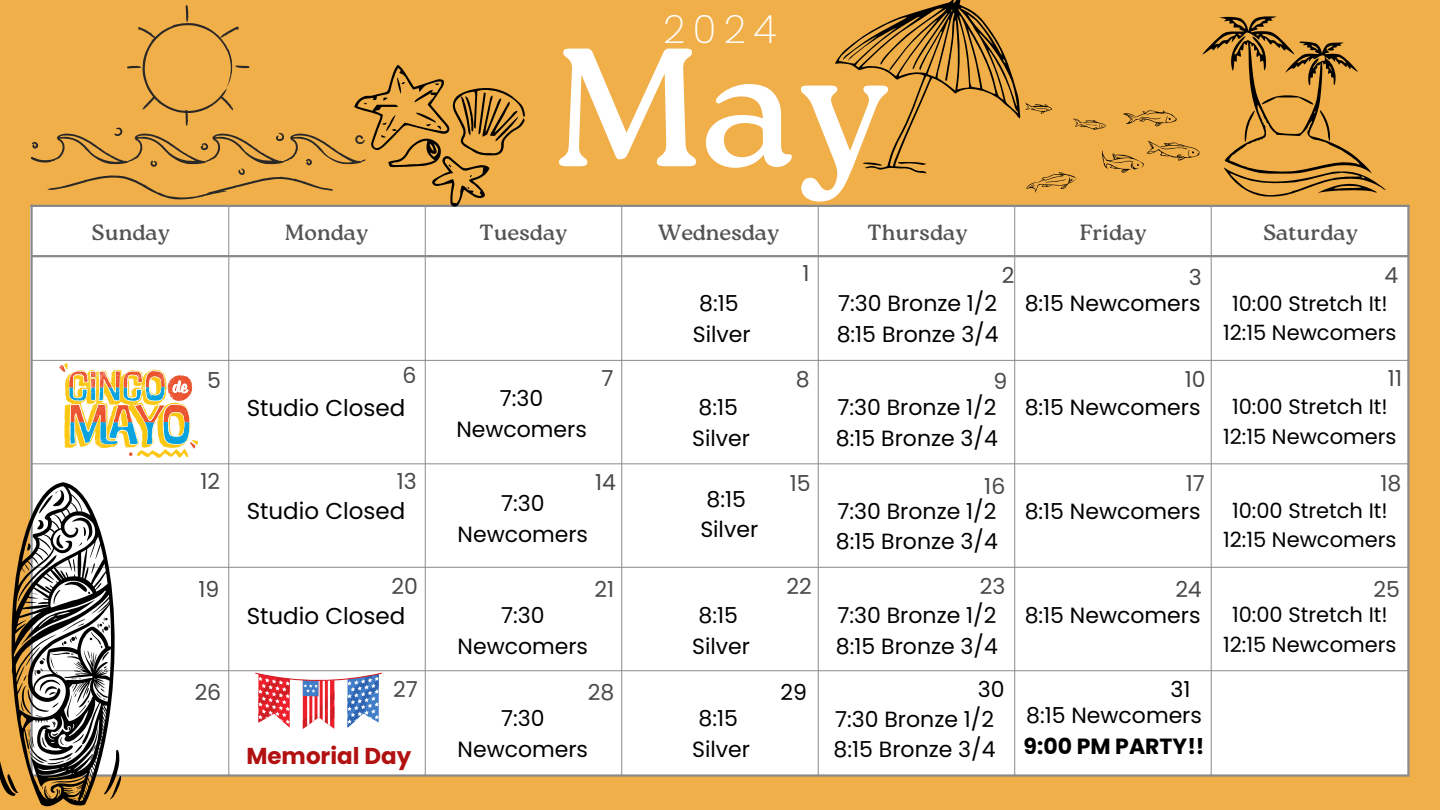
<style>
.page{position:relative;width:1440px;height:810px;background:#f1af4a}
.page>*{position:absolute;margin:0;border:0;box-sizing:border-box;transform-origin:0 0}
.t1{font:168.2px "Roca Two";color:#fff}
.t2{font:200 39px "Poppins";color:#fff}
.t3{font:23px "Poppins";color:#000}
.t4{font:700 23px "Poppins";color:#b21111}
.t5{font:22px "Poppins";color:#000}
.t6{font:22px "Roca Two";color:#545454}
.t7{font:22px "Poppins";color:#494949}
.t8{font:700 22px "Poppins";color:#000}
.t9{font:21px "Poppins";color:#000}
</style>
<div class="page">
<div style="left:30px;top:207px;width:1379px;height:567px;background:#fff"></div>
<hr style="left:32px;top:360px;width:1376px;height:1px;background:#8b8a8a">
<hr style="left:32px;top:463px;width:1376px;height:1px;background:#8b8a8a">
<hr style="left:32px;top:567px;width:1376px;height:1px;background:#8b8a8a">
<hr style="left:32px;top:670px;width:1376px;height:1px;background:#8b8a8a">
<hr style="left:228px;top:207px;width:1px;height:570px;background:#8b8a8a">
<hr style="left:425px;top:207px;width:1px;height:570px;background:#8b8a8a">
<hr style="left:621px;top:207px;width:1px;height:570px;background:#8b8a8a">
<hr style="left:818px;top:207px;width:1px;height:570px;background:#8b8a8a">
<hr style="left:1014px;top:207px;width:1px;height:570px;background:#8b8a8a">
<hr style="left:1211px;top:207px;width:1px;height:570px;background:#8b8a8a">
<hr style="left:30px;top:205px;width:3px;height:572px;background:#8b8a8a">
<hr style="left:1407px;top:205px;width:3px;height:572px;background:#8b8a8a">
<hr style="left:32px;top:255px;width:1376px;height:2px;background:#8b8a8a">
<hr style="left:32px;top:774px;width:1376px;height:3px;background:#8b8a8a">
<hr style="left:30px;top:205px;width:1380px;height:2px;background:#8b8a8a">
<svg style="left:59px;top:363px;width:139px;height:95px"></svg>
<svg style="left:0;top:482px;width:121px;height:324px"></svg>
<svg style="left:354px;top:65px;width:171px;height:142px"></svg>
<svg style="left:31px;top:5px;width:334px;height:194px"></svg>
<svg style="left:835px;top:0;width:551px;height:197px"></svg>
<svg style="left:255px;top:673px;width:127px;height:56px"></svg>
<p class="t2" style="left:663px;top:2px;width:115px">2024</p>
<p class="t1" style="left:552px;top:10px;width:339px">May</p>
<p class="t6" style="left:92px;top:219px;width:80px">Sunday</p>
<p class="t6" style="left:285px;top:219px;width:85px">Monday</p>
<p class="t6" style="left:480px;top:219px;width:89px">Tuesday</p>
<p class="t6" style="left:658px;top:219px;width:123px">Wednesday</p>
<p class="t6" style="left:868px;top:219px;width:101px">Thursday</p>
<p class="t6" style="left:1080px;top:219px;width:68px">Friday</p>
<p class="t6" style="left:1263px;top:219px;width:97px">Saturday</p>
<p class="t7" style="left:803px;top:257px;width:9px">1</p>
<p class="t7" style="left:1002px;top:260px;width:14px">2</p>
<p class="t7" style="left:1189px;top:262px;width:14px">3</p>
<h2 class="t7" style="left:1384px;top:260px;width:15px">4</h2>
<p class="t5" style="left:699px;top:288px;width:41px">8:15</p>
<p class="t5" style="left:693px;top:319px;width:59px">Silver</p>
<p class="t5" style="left:838px;top:288px;width:160px">7:30 Bronze 1/2</p>
<p class="t5" style="left:837px;top:319px;width:163px">8:15 Bronze 3/4</p>
<p class="t5" style="left:1025px;top:288px;width:177px">8:15 Newcomers</p>
<p class="t9" style="left:1232px;top:289px;width:157px">10:00 Stretch It!</p>
<p class="t9" style="left:1223px;top:318px;width:175px">12:15 Newcomers</p>
<p class="t7" style="left:207px;top:365px;width:15px">5</p>
<h1 class="t7" style="left:402px;top:359px;width:15px">6</h1>
<p class="t7" style="left:602px;top:362px;width:14px">7</p>
<p class="t7" style="left:1388px;top:362px;width:16px">11</p>
<p class="t7" style="left:796px;top:364px;width:15px">8</p>
<p class="t7" style="left:993px;top:365px;width:15px">9</p>
<p class="t7" style="left:1185px;top:364px;width:22px">10</p>
<p class="t5" style="left:500px;top:383px;width:45px">7:30</p>
<p class="t5" style="left:456px;top:414px;width:132px">Newcomers</p>
<p class="t5" style="left:838px;top:392px;width:160px">7:30 Bronze 1/2</p>
<p class="t5" style="left:836px;top:423px;width:163px">8:15 Bronze 3/4</p>
<p class="t3" style="left:247px;top:391px;width:160px">Studio Closed</p>
<p class="t9" style="left:1232px;top:392px;width:157px">10:00 Stretch It!</p>
<p class="t9" style="left:1223px;top:421px;width:175px">12:15 Newcomers</p>
<p class="t5" style="left:698px;top:392px;width:41px">8:15</p>
<p class="t5" style="left:692px;top:423px;width:59px">Silver</p>
<p class="t5" style="left:1025px;top:392px;width:177px">8:15 Newcomers</p>
<p class="t7" style="left:200px;top:466px;width:21px">12</p>
<p class="t7" style="left:397px;top:466px;width:21px">13</p>
<p class="t7" style="left:1380px;top:468px;width:22px">18</p>
<p class="t7" style="left:595px;top:466px;width:22px">14</p>
<p class="t7" style="left:790px;top:468px;width:22px">15</p>
<p class="t7" style="left:984px;top:470px;width:23px">16</p>
<p class="t7" style="left:1186px;top:468px;width:21px">17</p>
<p class="t5" style="left:707px;top:484px;width:41px">8:15</p>
<p class="t5" style="left:700px;top:514px;width:59px">Silver</p>
<p class="t5" style="left:501px;top:488px;width:45px">7:30</p>
<p class="t5" style="left:458px;top:519px;width:132px">Newcomers</p>
<p class="t5" style="left:838px;top:496px;width:160px">7:30 Bronze 1/2</p>
<p class="t5" style="left:836px;top:526px;width:163px">8:15 Bronze 3/4</p>
<p class="t3" style="left:247px;top:495px;width:160px">Studio Closed</p>
<p class="t9" style="left:1232px;top:496px;width:157px">10:00 Stretch It!</p>
<p class="t9" style="left:1223px;top:525px;width:175px">12:15 Newcomers</p>
<p class="t5" style="left:1025px;top:496px;width:177px">8:15 Newcomers</p>
<p class="t7" style="left:198px;top:573px;width:22px">19</p>
<p class="t7" style="left:392px;top:571px;width:28px">20</p>
<p class="t7" style="left:595px;top:574px;width:21px">21</p>
<p class="t7" style="left:787px;top:571px;width:27px">22</p>
<p class="t7" style="left:980px;top:571px;width:27px">23</p>
<p class="t7" style="left:1175px;top:574px;width:28px">24</p>
<p class="t7" style="left:1373px;top:574px;width:28px">25</p>
<p class="t3" style="left:247px;top:599px;width:160px">Studio Closed</p>
<p class="t5" style="left:501px;top:600px;width:45px">7:30</p>
<p class="t5" style="left:458px;top:631px;width:132px">Newcomers</p>
<p class="t5" style="left:698px;top:600px;width:41px">8:15</p>
<p class="t5" style="left:692px;top:631px;width:59px">Silver</p>
<p class="t5" style="left:838px;top:600px;width:160px">7:30 Bronze 1/2</p>
<p class="t5" style="left:836px;top:631px;width:163px">8:15 Bronze 3/4</p>
<p class="t5" style="left:1025px;top:600px;width:177px">8:15 Newcomers</p>
<p class="t9" style="left:1232px;top:600px;width:157px">10:00 Stretch It!</p>
<p class="t9" style="left:1223px;top:629px;width:175px">12:15 Newcomers</p>
<p class="t7" style="left:195px;top:677px;width:28px">26</p>
<p class="t7" style="left:393px;top:674px;width:26px">27</p>
<p class="t4" style="left:246px;top:739px;width:167px">Memorial Day</p>
<p class="t7" style="left:588px;top:677px;width:28px">28</p>
<p class="t5" style="left:501px;top:703px;width:45px">7:30</p>
<p class="t5" style="left:458px;top:734px;width:132px">Newcomers</p>
<p class="t5" style="left:698px;top:703px;width:41px">8:15</p>
<p class="t5" style="left:692px;top:734px;width:59px">Silver</p>
<p class="t5" style="left:781px;top:677px;width:28px">29</p>
<p class="t5" style="left:978px;top:674px;width:28px">30</p>
<p class="t5" style="left:1171px;top:674px;width:21px">31</p>
<p class="t5" style="left:1026px;top:700px;width:177px">8:15 Newcomers</p>
<p class="t8" style="left:1024px;top:731px;width:182px">9:00 PM PARTY!!</p>
<p class="t5" style="left:835px;top:703px;width:160px">7:30 Bronze 1/2</p>
<p class="t5" style="left:834px;top:734px;width:163px">8:15 Bronze 3/4</p>
</div>
